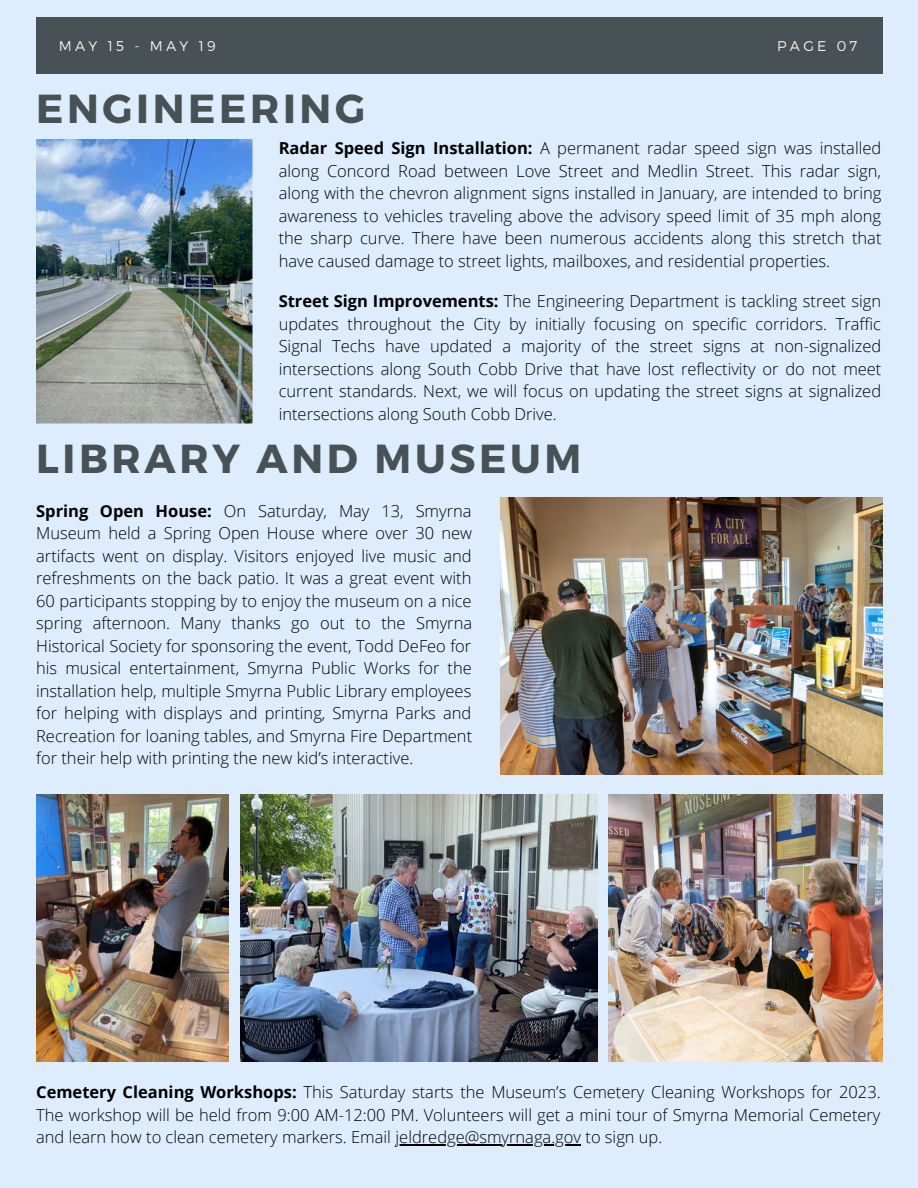
<style>
.page{position:relative;width:918px;height:1188px;background:#ddedfd}
.page>*{position:absolute;margin:0;border:0;box-sizing:border-box;transform-origin:0 0}
.t1{font:700 40.5px "Montserrat";letter-spacing:.09em;color:#485155}
.t2{font:300 16.5px/22.5px "Open Sans";color:#000;text-align:justify}
.t3{font:300 14.1px "Montserrat";letter-spacing:.23em;color:#fcf2e6}
.s1{font-weight:700}
</style>
<div class="page">
<div style="left:36px;top:17px;width:847px;height:56px;background:#485155"></div>
<img style="left:36px;top:139px;width:216px;height:285px">
<img style="left:500px;top:497px;width:383px;height:278px">
<img style="left:608px;top:794px;width:275px;height:268px">
<img style="left:241px;top:794px;width:356px;height:268px">
<img style="left:36px;top:794px;width:193px;height:268px">
<hr style="left:396px;top:1144px;width:185px;height:1px;background:#000">
<p class="t3" style="left:59px;top:36px;width:158px">MAY 15 - MAY 19</p>
<p class="t3" style="left:777px;top:36px;width:82px">PAGE 07</p>
<p class="t1" style="left:36px;top:82px;width:330px">ENGINEERING</p>
<p class="t2" style="left:279px;top:137px;width:604px"><span class="s1">Radar Speed Sign Installation:</span> A permanent radar speed sign was installed along Concord Road between Love Street and Medlin Street. This radar sign, along with the chevron alignment signs installed in January, are intended to bring awareness to vehicles traveling above the advisory speed limit of 35 mph along the sharp curve. There have been numerous accidents along this stretch that have caused damage to street lights, mailboxes, and residential properties.</p>
<p class="t2" style="left:279px;top:290px;width:604px"><span class="s1">Street Sign Improvements:</span> The Engineering Department is tackling street sign updates throughout the City by initially focusing on specific corridors. Traffic Signal Techs have updated a majority of the street signs at non-signalized intersections along South Cobb Drive that have lost reflectivity or do not meet current standards. Next, we will focus on updating the street signs at signalized intersections along South Cobb Drive.</p>
<p class="t1" style="left:36px;top:432px;width:547px">LIBRARY AND MUSEUM</p>
<p class="t2" style="left:36px;top:499px;width:438px"><span class="s1">Spring Open House:</span> On Saturday, May 13, Smyrna Museum held a Spring Open House where over 30 new artifacts went on display. Visitors enjoyed live music and refreshments on the back patio. It was a great event with 60 participants stopping by to enjoy the museum on a nice spring afternoon. Many thanks go out to the Smyrna Historical Society for sponsoring the event, Todd DeFeo for his musical entertainment, Smyrna Public Works for the installation help, multiple Smyrna Public Library employees for helping with displays and printing, Smyrna Parks and Recreation for loaning tables, and Smyrna Fire Department for their help with printing the new kid’s interactive.</p>
<p class="t2" style="left:36px;top:1081px;width:846px"><span class="s1">Cemetery Cleaning Workshops:</span> This Saturday starts the Museum’s Cemetery Cleaning Workshops for 2023.<br>The workshop will be held from 9:00 AM-12:00 PM. Volunteers will get a mini tour of Smyrna Memorial Cemetery and learn how to clean cemetery markers. Email jeldredge@smyrnaga.gov to sign up.</p>
</div>
